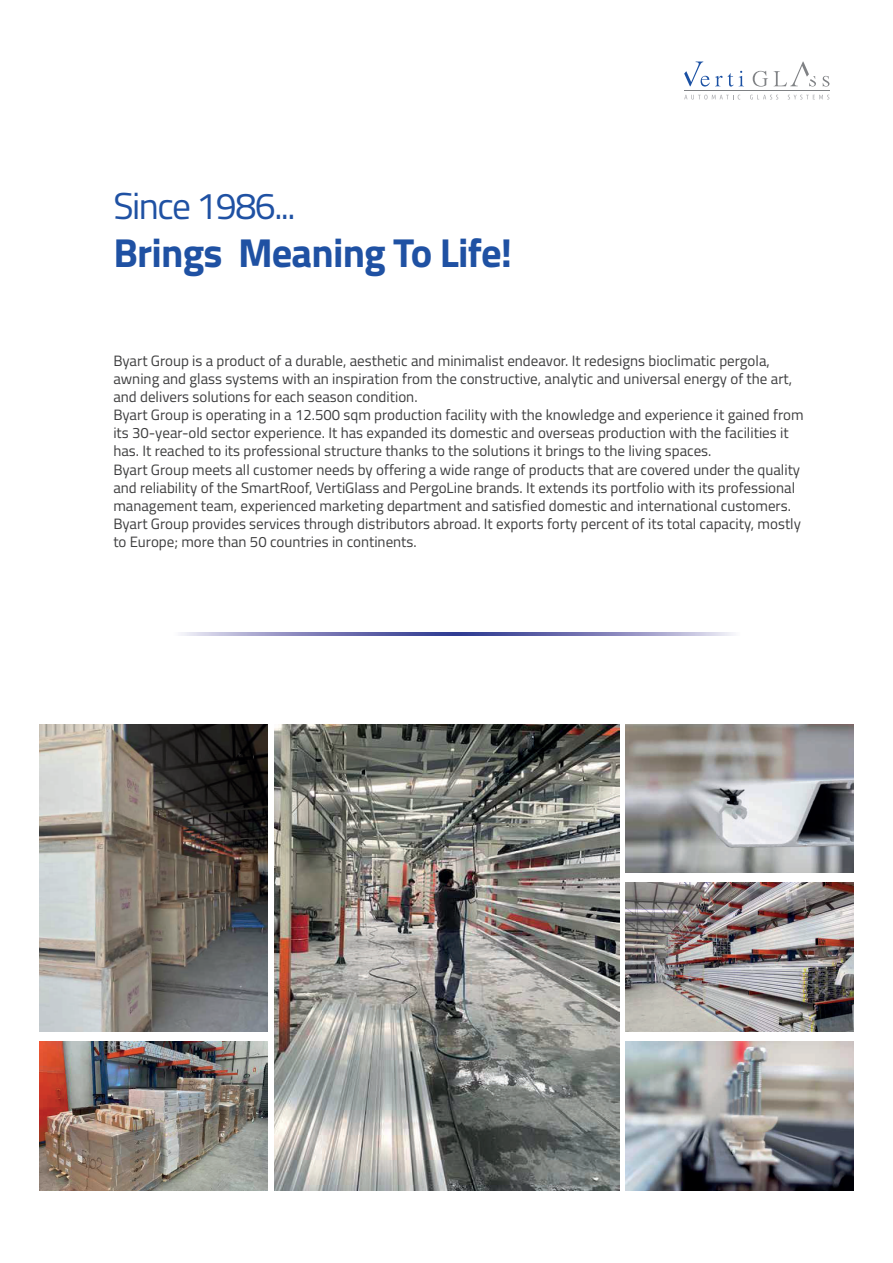
<style>
.page{position:relative;width:893px;height:1263px;background:#fff}
.page>*{position:absolute;margin:0;border:0;box-sizing:border-box;transform-origin:0 0}
.t1{font:700 40.5px "Titillium";letter-spacing:-.02em;color:#1f51a3}
.t2{font:37.5px "Titillium";letter-spacing:-.04em;color:#1f51a3}
.t3{font:15px/18px "Titillium";color:#3e3e3f}
</style>
<div class="page">
<img style="left:181px;top:633px;width:552px;height:2px">
<svg style="left:753px;top:71px;width:15px;height:16px"></svg>
<svg style="left:823px;top:76px;width:6px;height:11px"></svg>
<svg style="left:684px;top:62px;width:60px;height:25px"></svg>
<svg style="left:774px;top:62px;width:42px;height:24px"></svg>
<hr style="left:684px;top:90px;width:145px;height:1px;background:#808285">
<svg style="left:684px;top:95px;width:56px;height:4px"></svg>
<svg style="left:750px;top:95px;width:28px;height:4px"></svg>
<svg style="left:788px;top:95px;width:41px;height:4px"></svg>
<img style="left:40px;top:1042px;width:228px;height:148px">
<img style="left:40px;top:724px;width:228px;height:308px">
<img style="left:625px;top:1042px;width:228px;height:148px">
<img style="left:625px;top:883px;width:228px;height:148px">
<img style="left:274px;top:724px;width:345px;height:466px">
<img style="left:625px;top:724px;width:228px;height:149px">
<h2 class="t2" style="left:113px;top:178px;width:184px">Since 1986...</h2>
<h1 class="t1" style="left:113px;top:222px;width:400px">Brings Meaning To Life!</h1>
<p class="t3" style="left:113px;top:351px;width:692px">Byart Group is a product of a durable, aesthetic and minimalist endeavor. It redesigns bioclimatic pergola, awning and glass systems with an inspiration from the constructive, analytic and universal energy of the art, and delivers solutions for each season condition.<br>Byart Group is operating in a 12.500 sqm production facility with the knowledge and experience it gained from its 30-year-old sector experience. It has expanded its domestic and overseas production with the facilities it has. It reached to its professional structure thanks to the solutions it brings to the living spaces.<br>Byart Group meets all customer needs by offering a wide range of products that are covered under the quality and reliability of the SmartRoof, VertiGlass and PergoLine brands. It extends its portfolio with its professional management team, experienced marketing department and satisfied domestic and international customers.<br>Byart Group provides services through distributors abroad. It exports forty percent of its total capacity, mostly to Europe; more than 50 countries in continents.</p>
</div>
